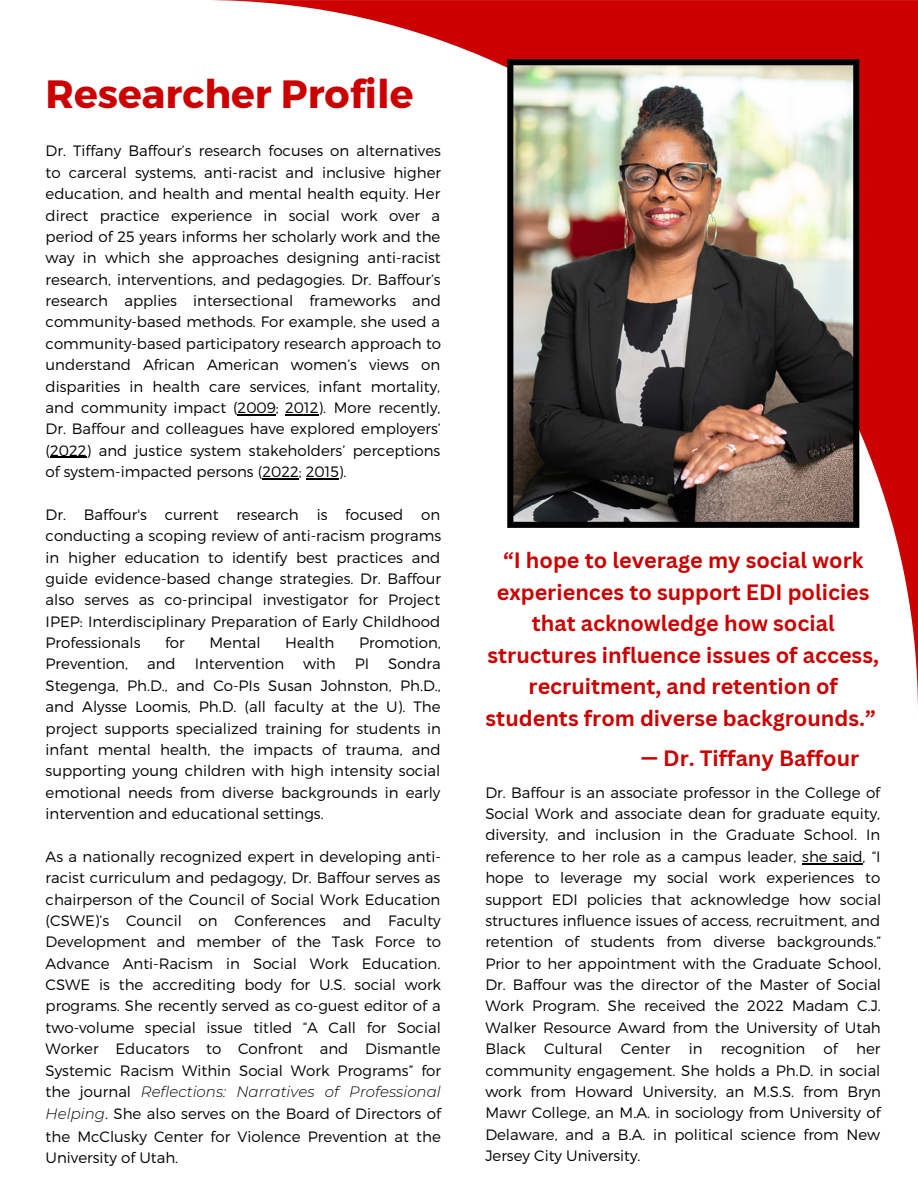
<style>
.page{position:relative;width:918px;height:1188px;background:#fff}
.page>*{position:absolute;margin:0;border:0;box-sizing:border-box;transform-origin:0 0}
.t1{font:700 39.45px "Montserrat";color:#c00}
.t2{font:700 21.6px/31.5px "Canva Sans";color:#c00;text-align:center}
.t3{font:300 15px/21.3px "Montserrat";color:#000;text-align:justify}
.s1{font-style:italic}
</style>
<div class="page">
<svg style="left:213px;top:0;width:705px;height:706px"></svg>
<img style="left:507px;top:59px;width:352px;height:469px">
<hr style="left:238px;top:414px;width:38px;height:1px;background:#000">
<hr style="left:285px;top:414px;width:33px;height:1px;background:#000">
<hr style="left:50px;top:457px;width:37px;height:1px;background:#000">
<hr style="left:262px;top:478px;width:37px;height:1px;background:#000">
<hr style="left:306px;top:478px;width:33px;height:1px;background:#000">
<hr style="left:802px;top:863px;width:61px;height:1px;background:#000">
<h1 class="t1" style="left:46px;top:69px;width:369px">Researcher Profile</h1>
<p class="t3" style="left:46px;top:140px;width:397px">Dr. Tiffany Baffour’s research focuses on alternatives to carceral systems, anti-racist and inclusive higher education, and health and mental health equity. Her direct practice experience in social work over a period of 25 years informs her scholarly work and the way in which she approaches designing anti-racist research, interventions, and pedagogies. Dr. Baffour’s research applies intersectional frameworks and community-based methods. For example, she used a community-based participatory research approach to understand African American women’s views on disparities in health care services, infant mortality, and community impact (2009; 2012). More recently, Dr. Baffour and colleagues have explored employers’ (2022) and justice system stakeholders’ perceptions of system-impacted persons (2022; 2015).</p>
<p class="t3" style="left:46px;top:503px;width:397px">Dr. Baffour's current research is focused on conducting a scoping review of anti-racism programs in higher education to identify best practices and guide evidence-based change strategies. Dr. Baffour also serves as co-principal investigator for Project IPEP: Interdisciplinary Preparation of Early Childhood Professionals</p>
<p class="t3" style="left:165px;top:631px;width:21px">for</p>
<p class="t3" style="left:209px;top:631px;width:53px">Mental</p>
<p class="t3" style="left:285px;top:631px;width:51px">Health</p>
<p class="t3" style="left:359px;top:631px;width:83px">Promotion,</p>
<p class="t3" style="left:46px;top:653px;width:397px;text-indent:343px">Sondra Stegenga, Ph.D., and Co-PIs Susan Johnston, Ph.D., and Alysse Loomis, Ph.D. (all faculty at the U). The project supports specialized training for students in infant mental health, the impacts of trauma, and supporting young children with high intensity social emotional needs from diverse backgrounds in early intervention and educational settings.</p>
<p class="t3" style="left:46px;top:845px;width:397px">As a nationally recognized expert in developing anti&shy;racist curriculum and pedagogy, Dr. Baffour serves as chairperson of the Council of Social Work Education (CSWE)’s Council on Conferences and Faculty Development and member of the Task Force to Advance Anti-Racism in Social Work Education.<br>CSWE is the accrediting body for U.S. social work programs. She recently served as co-guest editor of a two-volume special issue titled “A Call for Social Worker Educators to Confront and Dismantle Systemic Racism Within Social Work Programs” for the journal <span class="s1">Reflections: Narratives of Professional Helping</span>. She also serves on the Board of Directors of the McClusky Center for Violence Prevention at the University of Utah.</p>
<p class="t3" style="left:46px;top:653px;width:84px">Prevention,</p>
<p class="t3" style="left:147px;top:653px;width:30px">and</p>
<p class="t3" style="left:195px;top:653px;width:91px">Intervention</p>
<p class="t3" style="left:303px;top:653px;width:34px">with</p>
<p class="t3" style="left:355px;top:653px;width:16px">PI</p>
<h2 class="t2" style="left:486px;top:544px;width:395px">“I hope to leverage my social work experiences to support EDI policies that acknowledge how social structures influence issues of access, recruitment, and retention of students from diverse backgrounds.”</h2>
<h2 class="t2" style="left:641px;top:742px;width:220px">— Dr. Tiffany Baffour</h2>
<p class="t3" style="left:485px;top:781px;width:397px">Dr. Baffour is an associate professor in the College of Social Work and associate dean for graduate equity, diversity, and inclusion in the Graduate School. In reference to her role as a campus leader, she said, “I hope to leverage my social work experiences to support EDI policies that acknowledge how social structures influence issues of access, recruitment, and retention of students from diverse backgrounds.” Prior to her appointment with the Graduate School, Dr. Baffour was the director of the Master of Social Work Program. She received the 2022 Madam C.J.<br>Walker Resource Award from the University of Utah Black Cultural Center in recognition of her community engagement. She holds a Ph.D. in social work from Howard University, an M.S.S. from Bryn Mawr College, an M.A. in sociology from University of Delaware, and a B.A. in political science from New Jersey City University.</p>
</div>
